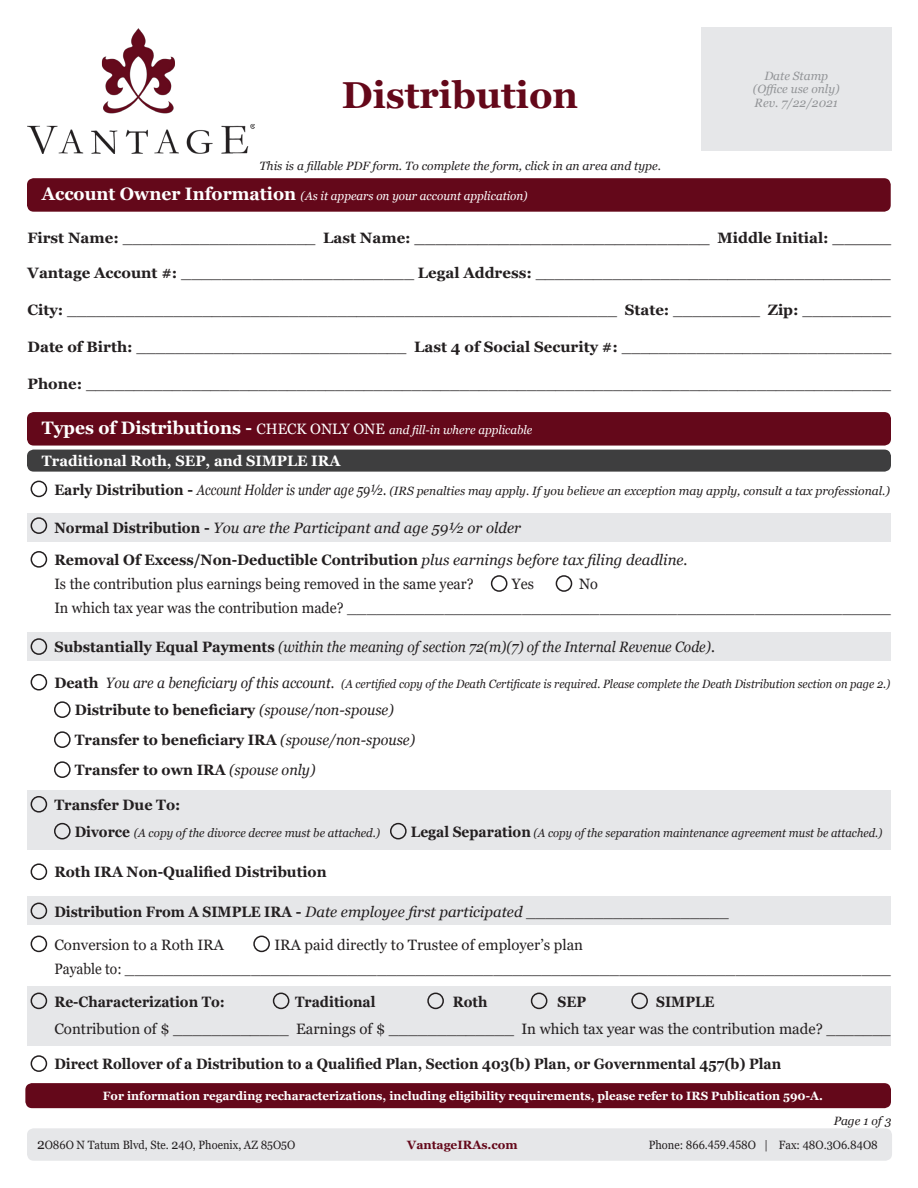
<style>
.page{position:relative;width:918px;height:1188px;background:#fff}
.page>*{position:absolute;margin:0;border:0;box-sizing:border-box;transform-origin:0 0}
.t1{font:700 37.5px "Georgia";color:#64081a}
.t2{font:15px "Georgia";color:#231f20}
.t3{font:700 15px "Georgia";color:#231f20;scale:.96 1}
.t4{font:15px "Georgia";color:#231f20;scale:.96 1}
.t5{font:700 15px "Georgia";color:#231f20;scale:.92 1}
.t6{font:italic 15px "Georgia";color:#231f20}
.t7{font:15px "Georgia";color:#231f20;scale:1.05 1}
.t8{font:15px "Georgia";color:#231f20;scale:.92 1}
.t9{font:italic 15px "Georgia";color:#231f20;scale:.92 1}
.t10{font:700 15px "Georgia";color:#231f20}
.t11{font:700 15px "Georgia";color:#fff}
.t12{font:italic 12px "Georgia";color:#231f20}
.t13{font:italic 12px "Georgia";color:#231f20;scale:.93 1}
.t14{font:italic 12px "Georgia";color:#fff}
.t15{font:700 12px "Georgia";color:#fff}
.t16{font:12px "Georgia";color:#231f20;scale:.92 1}
.t17{font:italic 12px "Georgia";color:#231f20;scale:.94 1}
.t18{font:italic 12px "Georgia";color:#231f20;scale:.96 1}
.t19{font:italic 12px "Georgia";color:#939598}
.t20{font:700 12px "Georgia";color:#64081a}
.s1{font-weight:700;font-style:normal;font-size:18px}
.s2{font-weight:400}
.s3{font-weight:700}
.s4{font-style:normal;font-size:15px}
.s5{font-weight:700;font-style:normal;font-size:15px}
.s6{font-size:15px}
.s7{font-weight:700;font-style:normal}
.s8{font-weight:400;font-style:italic}
.s9{font-style:normal}
.s10{font-size:13.5px}
</style>
<div class="page">
<div style="left:28px;top:513px;width:863px;height:28px;background:#e6e7e9"></div>
<div style="left:28px;top:633px;width:863px;height:28px;background:#e6e7e9"></div>
<div style="left:28px;top:986px;width:863px;height:60px;background:#e6e7e9"></div>
<div style="left:28px;top:897px;width:863px;height:28px;background:#e6e7e9"></div>
<div style="left:28px;top:790px;width:863px;height:60px;background:#e6e7e9"></div>
<div style="left:701px;top:27px;width:190px;height:123px;background:#e6e7e9"></div>
<div style="left:27px;top:178px;width:864px;height:34px;background:#64081a;border-radius:7px"></div>
<div style="left:31px;top:674px;width:16px;height:17px;border:2px solid #231f20;border-radius:50%"></div>
<div style="left:31px;top:481px;width:16px;height:16px;border:2px solid #231f20;border-radius:50%"></div>
<div style="left:31px;top:551px;width:16px;height:17px;border:2px solid #231f20;border-radius:50%"></div>
<div style="left:31px;top:517px;width:16px;height:17px;border:2px solid #231f20;border-radius:50%"></div>
<div style="left:31px;top:638px;width:16px;height:17px;border:2px solid #231f20;border-radius:50%"></div>
<div style="left:27px;top:412px;width:864px;height:34px;background:#64081a;border-radius:7px"></div>
<div style="left:27px;top:450px;width:864px;height:22px;background:#3e3e3f;border-radius:7px"></div>
<div style="left:556px;top:575px;width:16px;height:17px;border:2px solid #231f20;border-radius:50%"></div>
<div style="left:491px;top:575px;width:16px;height:17px;border:2px solid #231f20;border-radius:50%"></div>
<div style="left:54px;top:701px;width:17px;height:17px;border:2px solid #231f20;border-radius:50%"></div>
<div style="left:54px;top:731px;width:17px;height:17px;border:2px solid #231f20;border-radius:50%"></div>
<div style="left:54px;top:761px;width:17px;height:17px;border:2px solid #231f20;border-radius:50%"></div>
<div style="left:31px;top:796px;width:16px;height:17px;border:2px solid #231f20;border-radius:50%"></div>
<div style="left:54px;top:823px;width:17px;height:16px;border:2px solid #231f20;border-radius:50%"></div>
<div style="left:390px;top:823px;width:17px;height:16px;border:2px solid #231f20;border-radius:50%"></div>
<div style="left:31px;top:863px;width:16px;height:17px;border:2px solid #231f20;border-radius:50%"></div>
<div style="left:31px;top:903px;width:16px;height:16px;border:2px solid #231f20;border-radius:50%"></div>
<div style="left:31px;top:936px;width:16px;height:16px;border:2px solid #231f20;border-radius:50%"></div>
<div style="left:253px;top:936px;width:17px;height:16px;border:2px solid #231f20;border-radius:50%"></div>
<div style="left:31px;top:993px;width:16px;height:16px;border:2px solid #231f20;border-radius:50%"></div>
<div style="left:273px;top:993px;width:16px;height:16px;border:2px solid #231f20;border-radius:50%"></div>
<div style="left:427px;top:993px;width:17px;height:16px;border:2px solid #231f20;border-radius:50%"></div>
<div style="left:531px;top:993px;width:16px;height:16px;border:2px solid #231f20;border-radius:50%"></div>
<div style="left:631px;top:993px;width:17px;height:16px;border:2px solid #231f20;border-radius:50%"></div>
<div style="left:31px;top:1055px;width:16px;height:17px;border:2px solid #231f20;border-radius:50%"></div>
<div style="left:25px;top:1083px;width:866px;height:25px;background:#64081a;border-radius:7px"></div>
<div style="left:27px;top:1128px;width:865px;height:33px;background:#e6e7e9;border-radius:7px"></div>
<img style="left:27px;top:28px;width:227px;height:126px">
<p class="t1" style="left:342px;top:71px;width:238px">Distribution</p>
<p class="t12" style="left:260px;top:158px;width:403px">This is a fillable PDF form. To complete the form, click in an area and type.</p>
<p class="t14" style="left:42px;top:189px;width:487px"><span class="s1">Account Owner Information</span> (As it appears on your account application)</p>
<p class="t19" style="left:764px;top:68px;width:65px">Date Stamp</p>
<p class="t19" style="left:753px;top:82px;width:88px">(Office use only)</p>
<p class="t19" style="left:755px;top:95px;width:85px">Rev. 7/22/2021</p>
<p class="t10" style="left:27px;top:228px;width:865px">First Name: <span class="s2">____________________</span> Last Name: ____________________________ Middle Initial: _____</p>
<p class="t7" style="left:28px;top:264px;width:824px"><span class="s3">Vantage Account #:</span> _______________________ <span class="s3">Legal Address:</span> _____________________________________</p>
<p class="t2" style="left:28px;top:301px;width:865px"><span class="s3">City:</span> _________________________________________________________ <span class="s3">State:</span> _________ <span class="s3">Zip:</span> _________</p>
<p class="t2" style="left:28px;top:338px;width:865px"><span class="s3">Date of Birth:</span> ____________________________ <span class="s3">Last 4 of Social Security #:</span> _____________________________</p>
<p class="t2" style="left:28px;top:375px;width:865px"><span class="s3">Phone:</span> ____________________________________________________________________________________</p>
<p class="t14" style="left:42px;top:422px;width:492px"><span class="s1">Types of Distributions -</span> <span class="s4">CHECK ONLY ONE</span> and fill-in where applicable</p>
<p class="t11" style="left:42px;top:451px;width:300px">Traditional Roth, SEP, and SIMPLE IRA</p>
<p class="t12" style="left:54px;top:483px;width:837px"><span class="s5">Early Distribution -</span> <span class="s6">Account Holder is under age 59½.</span> (IRS penalties may apply. If you believe an exception may apply, consult a tax professional.)</p>
<p class="t6" style="left:54px;top:518px;width:468px"><span class="s7">Normal Distribution -</span> You are the Participant and age 59½ or older</p>
<p class="t3" style="left:54px;top:550px;width:661px">Removal Of Excess/Non-Deductible Contribution <span class="s8">plus earnings before tax filing deadline.</span></p>
<p class="t4" style="left:54px;top:575px;width:438px">Is the contribution plus earnings being removed in the same year?</p>
<p class="t4" style="left:512px;top:575px;width:24px">Yes</p>
<p class="t4" style="left:579px;top:575px;width:21px">No</p>
<p class="t4" style="left:54px;top:599px;width:873px">In which tax year was the contribution made? ________________________________________________________</p>
<p class="t9" style="left:54px;top:638px;width:720px"><span class="s7">Substantially Equal Payments</span> (within the meaning of section 72(m)(7) of the Internal Revenue Code).</p>
<p class="t13" style="left:54px;top:676px;width:900px"><span class="s5">Death</span> <span class="s6">You are a beneficiary of this account.</span> (A certified copy of the Death Certificate is required. Please complete the Death Distribution section on page 2.)</p>
<p class="t3" style="left:75px;top:701px;width:334px">Distribute to beneficiary <span class="s8">(spouse/non-spouse)</span></p>
<p class="t3" style="left:75px;top:731px;width:356px">Transfer to beneficiary IRA <span class="s8">(spouse/non-spouse)</span></p>
<p class="t3" style="left:75px;top:761px;width:252px">Transfer to own IRA <span class="s8">(spouse only)</span></p>
<p class="t3" style="left:54px;top:795px;width:133px">Transfer Due To:</p>
<p class="t18" style="left:75px;top:825px;width:320px"><span class="s5">Divorce</span> (A copy of the divorce decree must be attached.)</p>
<p class="t17" style="left:411px;top:825px;width:503px"><span class="s5">Legal Separation</span> (A copy of the separation maintenance agreement must be attached.)</p>
<p class="t3" style="left:54px;top:863px;width:285px">Roth IRA Non-Qualified Distribution</p>
<p class="t6" style="left:54px;top:902px;width:676px"><span class="s7">Distribution From A SIMPLE IRA -</span> Date employee first participated <span class="s9">_____________________</span></p>
<p class="t2" style="left:54px;top:935px;width:171px">Conversion to a Roth IRA</p>
<p class="t2" style="left:274px;top:935px;width:310px">IRA paid directly to Trustee of employer’s plan</p>
<p class="t8" style="left:54px;top:959px;width:911px">Payable to: _______________________________________________________________________________</p>
<p class="t5" style="left:54px;top:992px;width:187px">Re-Characterization To:</p>
<p class="t5" style="left:295px;top:992px;width:89px">Traditional</p>
<p class="t5" style="left:453px;top:992px;width:39px">Roth</p>
<p class="t5" style="left:557px;top:992px;width:33px">SEP</p>
<p class="t5" style="left:656px;top:992px;width:65px">SIMPLE</p>
<p class="t2" style="left:54px;top:1019px;width:838px">Contribution of $ ____________ Earnings of $ _____________ In which tax year was the contribution made? _______</p>
<p class="t5" style="left:54px;top:1054px;width:792px">Direct Rollover of a Distribution to a Qualified Plan, Section 403(b) Plan, or Governmental 457(b) Plan</p>
<p class="t15" style="left:103px;top:1088px;width:722px">For information regarding recharacterizations, including eligibility requirements, please refer to IRS Publication 590-A.</p>
<p class="t16" style="left:37px;top:1138px;width:282px"><span class="s6">2</span>O86O N Tatum Blvd, Ste. <span class="s10">2</span>4O, Phoenix, AZ 85O5O</p>
<p class="t20" style="left:407px;top:1137px;width:112px">VantageIRAs.com</p>
<p class="t16" style="left:649px;top:1138px;width:251px">Phone: 866.459.458O | Fax: 48O.3O6.84O8</p>
<p class="t12" style="left:834px;top:1113px;width:59px">Page 1 of 3</p>
</div>
